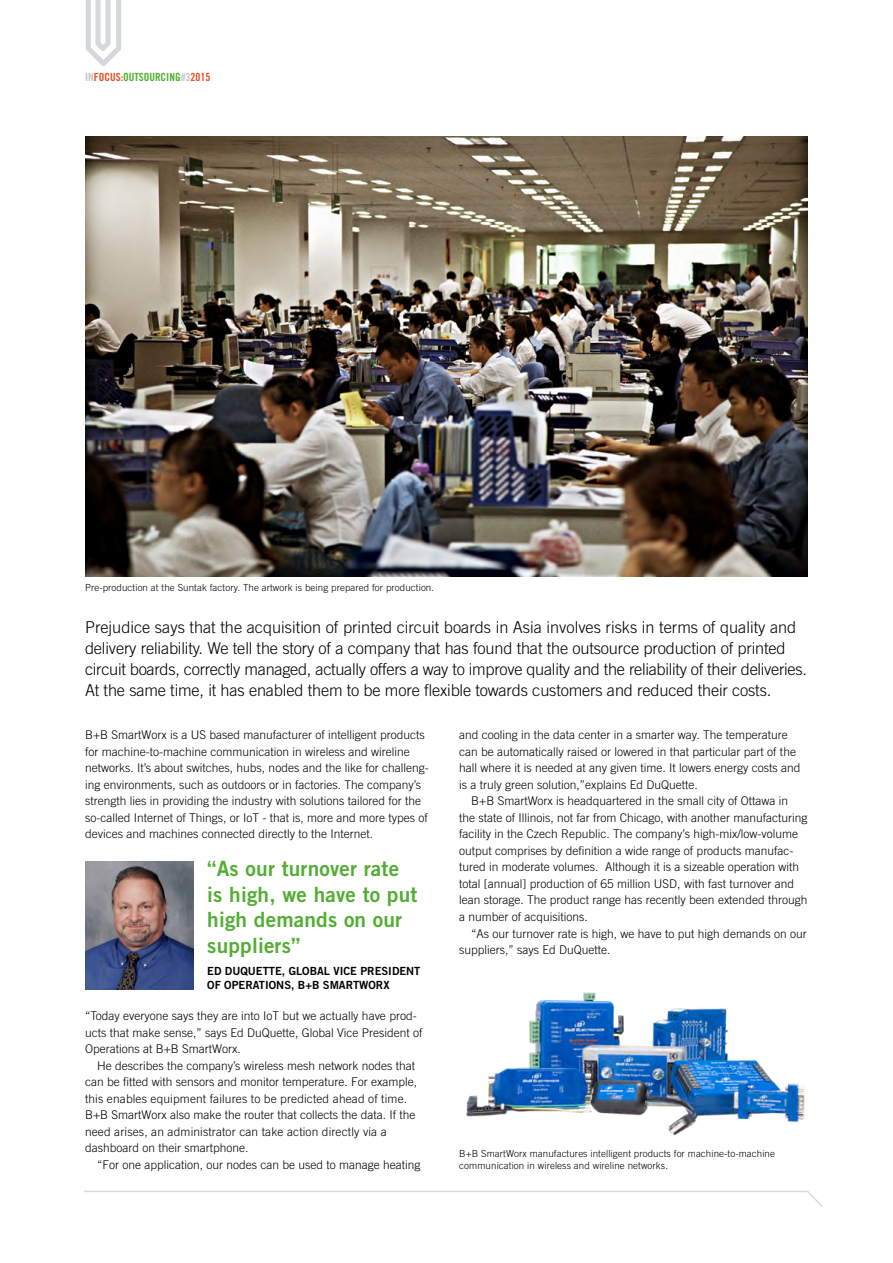
<style>
.page{position:relative;width:893px;height:1263px;background:#fff}
.page>*{position:absolute;margin:0;border:0;box-sizing:border-box;transform-origin:0 0}
.t1{font:21px/25.5px "Trade Gothic LT Bold Two";letter-spacing:.01em;color:#52ae32}
.t2{font:300 16.35px/21px "Trade Gothic LT";letter-spacing:-.01em;color:#000}
.t3{font:300 12px/16.5px "Trade Gothic LT";color:#000}
.t4{font:11.25px/14.2px "Trade Gothic LT Bold Two";color:#000}
.t5{font:11.25px "Trade Gothic LT Bold Cond Twenty";color:#52ae32}
.t6{font:300 9.75px/12px "Trade Gothic LT";letter-spacing:.01em;color:#000}
.s1{color:#c6c6c6}
.s2{color:#e94e24}
</style>
<div class="page">
<svg style="left:86px;top:0;width:35px;height:66px"></svg>
<svg style="left:84px;top:1190px;width:739px;height:17px"></svg>
<img style="left:85px;top:861px;width:109px;height:129px">
<img style="left:85px;top:136px;width:723px;height:440px">
<img style="left:466px;top:992px;width:339px;height:143px">
<p class="t5" style="left:85px;top:70px;width:127px"><span class="s1">IN</span><span class="s2">FOCUS:</span>OUTSOURCING<span class="s1">#3</span><span class="s2">2015</span></p>
<p class="t6" style="left:85px;top:581px;width:351px">Pre-production at the Suntak factory. The artwork is being prepared for production.</p>
<p class="t2" style="left:85px;top:617px;width:723px">Prejudice says that the acquisition of printed circuit boards in Asia involves risks in terms of quality and delivery reliability. We tell the story of a company that has found that the outsource production of printed circuit boards, correctly managed, actually offers a way to improve quality and the reliability of their deliveries.<br>At the same time, it has enabled them to be more flexible towards customers and reduced their costs.</p>
<p class="t3" style="left:85px;top:727px;width:345px">B+B SmartWorx is a US based manufacturer of intelligent products for machine-to-machine communication in wireless and wireline networks. It’s about switches, hubs, nodes and the like for challeng&shy;ing environments, such as outdoors or in factories. The company’s strength lies in providing the industry with solutions tailored for the so-called Internet of Things, or IoT - that is, more and more types of devices and machines connected directly to the Internet.</p>
<p class="t3" style="left:459px;top:727px;width:343px">and cooling in the data center in a smarter way. The temperature can be automatically raised or lowered in that particular part of the hall where it is needed at any given time. It lowers energy costs and is a truly green solution,”explains Ed DuQuette.</p>
<p class="t3" style="left:459px;top:793px;width:350px;text-indent:12px">B+B SmartWorx is headquartered in the small city of Ottawa in<br>the state of Illinois, not far from Chicago, with another manufacturing facility in the Czech Republic. The company’s high-mix/low-volume output comprises by definition a wide range of products manufac&shy;tured in moderate volumes. Although it is a sizeable operation with total [annual] production of 65 million USD, with fast turnover and lean storage. The product range has recently been extended through a number of acquisitions.</p>
<p class="t3" style="left:459px;top:925px;width:349px;text-indent:12px">“As our turnover rate is high, we have to put high demands on our suppliers,” says Ed DuQuette.</p>
<h1 class="t1" style="left:207px;top:855px;width:212px">“As our turnover rate is high, we have to put high demands on our suppliers”</h1>
<p class="t4" style="left:207px;top:964px;width:215px">ED DUQUETTE, GLOBAL VICE PRESIDENT<br>OF OPERATIONS, B+B SMARTWORX</p>
<p class="t3" style="left:85px;top:1007px;width:339px">“Today everyone says they are into IoT but we actually have prod&shy;ucts that make sense,” says Ed DuQuette, Global Vice President of<br>Operations at B+B SmartWorx.</p>
<p class="t3" style="left:85px;top:1057px;width:334px;text-indent:12px">He describes the company’s wireless mesh network nodes that can be fitted with sensors and monitor temperature. For example, this enables equipment failures to be predicted ahead of time.<br>B+B SmartWorx also make the router that collects the data. If the need arises, an administrator can take action directly via a dashboard on their smartphone.</p>
<p class="t3" style="left:97px;top:1156px;width:325px">“For one application, our nodes can be used to manage heating</p>
<p class="t6" style="left:459px;top:1147px;width:317px">B+B SmartWorx manufactures intelligent products for machine-to-machine communication in wireless and wireline networks.</p>
</div>
